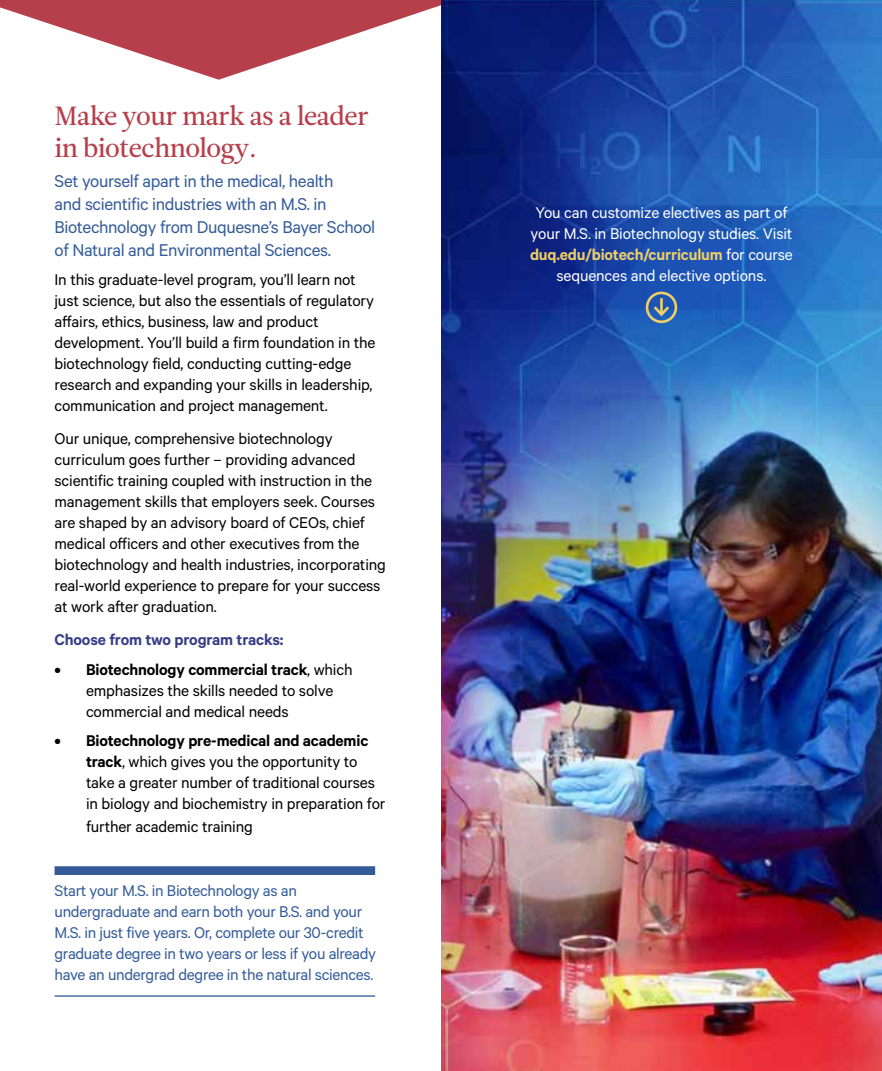
<style>
.page{position:relative;width:882px;height:1071px;background:#fff}
.page>*{position:absolute;margin:0;border:0;box-sizing:border-box;transform-origin:0 0}
.t1{font:26.25px/31.5px "Leitura News Roman 2";letter-spacing:-.02em;color:#b53f4a}
.t2{font:19.25px/22.9px "Calibre";letter-spacing:-.02em;color:#345c99}
.t3{font:17.5px/21px "Calibre";letter-spacing:-.01em;color:#000}
.t4{font:17.5px/21px "Calibre";letter-spacing:-.02em;color:#345c99}
.t5{font:17.5px/21px "Calibre";letter-spacing:-.01em;color:#fff;text-align:center}
.t6{font:600 17.5px "Calibre";letter-spacing:-.01em;color:#363e86}
.s1{font-weight:600}
.s2{font-weight:600;color:#edce68}
</style>
<div class="page">
<svg style="left:0;top:0;width:441px;height:80px"></svg>
<img style="left:441px;top:0;width:441px;height:1071px">
<div style="left:646px;top:292px;width:31px;height:31px;border:3px solid #edce68;border-radius:50%"></div>
<svg style="left:651px;top:304px;width:21px;height:14px"></svg>
<hr style="left:660px;top:298px;width:3px;height:16px;background:#edce68">
<div style="left:55px;top:866px;width:320px;height:9px;background:#345c99"></div>
<hr style="left:55px;top:995px;width:320px;height:2px;background:#345c99">
<h1 class="t1" style="left:55px;top:101px;width:316px">Make your mark as a leader in biotechnology.</h1>
<p class="t2" style="left:55px;top:169px;width:322px">Set yourself apart in the medical, health<br>and scientific industries with an M.S. in Biotechnology from Duquesne’s Bayer School of Natural and Environmental Sciences.</p>
<p class="t3" style="left:55px;top:268px;width:323px">In this graduate-level program, you’ll learn not just science, but also the essentials of regulatory affairs, ethics, business, law and product development. You’ll build a firm foundation in the biotechnology field, conducting cutting-edge research and expanding your skills in leadership, communication and project management.</p>
<p class="t3" style="left:55px;top:428px;width:333px">Our unique, comprehensive biotechnology curriculum goes further – providing advanced scientific training coupled with instruction in the management skills that employers seek. Courses are shaped by an advisory board of CEOs, chief medical officers and other executives from the biotechnology and health industries, incorporating real-world experience to prepare for your success at work after graduation.</p>
<p class="t6" style="left:55px;top:630px;width:230px">Choose from two program tracks:</p>
<p class="t3" style="left:86px;top:659px;width:268px;text-indent:-31px"><span class="s1">• Biotechnology commercial track</span>, which emphasizes the skills needed to solve commercial and medical needs</p>
<p class="t3" style="left:86px;top:730px;width:301px;text-indent:-31px"><span class="s1">• Biotechnology pre-medical and academic track</span>, which gives you the opportunity to take a greater number of traditional courses in biology and biochemistry in preparation for</p>
<p class="t3" style="left:86px;top:816px;width:168px">further academic training</p>
<p class="t4" style="left:55px;top:879px;width:323px">Start your M.S. in Biotechnology as an undergraduate and earn both your B.S. and your M.S. in just five years. Or, complete our 30-credit graduate degree in two years or less if you already have an undergrad degree in the natural sciences.</p>
<p class="t5" style="left:530px;top:202px;width:264px">You can customize electives as part of your M.S. in Biotechnology studies. Visit <span class="s2">duq.edu/biotech/curriculum</span> for course sequences and elective options.</p>
</div>
